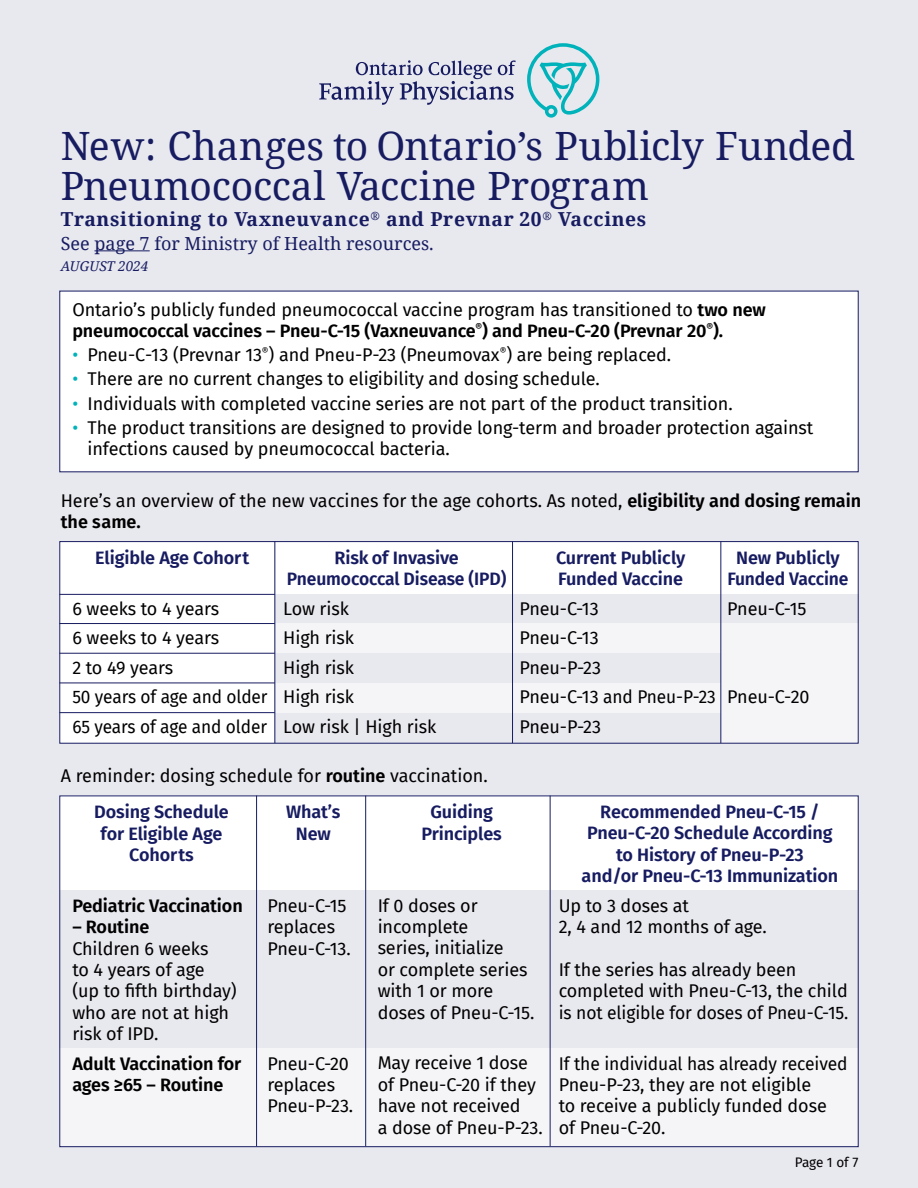
<style>
.page{position:relative;width:918px;height:1188px;background:#e8e8ef}
.page>*{position:absolute;margin:0;border:0;box-sizing:border-box;transform-origin:0 0}
.t1{font:39px/39.8px "Noto Serif";letter-spacing:-.005em;color:#171c61}
.t2{font:700 19.35px "Noto Serif";letter-spacing:.035em;color:#171c61}
.t3{font:18px/21.3px "Fira Sans";letter-spacing:-.005em;color:#000}
.t4{font:600 18px/21.3px "Fira Sans";letter-spacing:-.005em;color:#171c61;text-align:center}
.t5{font:600 18px/21.3px "Fira Sans";letter-spacing:-.005em;color:#000}
.t6{font:18px "Noto Serif";color:#171c61}
.t7{font:italic 13.5px "Noto Serif";color:#171c61}
.t8{font:13.5px "Fira Sans";letter-spacing:-.015em;color:#000}
.s1{font-weight:400}
.s2{color:#00b2ba}
.s3{font-weight:600}
.s4{font-weight:600;color:#171c61}
</style>
<div class="page">
<div style="left:60px;top:542px;width:214px;height:201px;background:#fff"></div>
<div style="left:59px;top:796px;width:799px;height:94px;background:#fff"></div>
<div style="left:59px;top:1048px;width:799px;height:99px;background:#f5f5f8"></div>
<svg style="left:319px;top:60px;width:197px;height:45px"></svg>
<svg style="left:527px;top:43px;width:72px;height:75px"></svg>
<div style="left:59px;top:291px;width:800px;height:181px;background:#fff"></div>
<div style="left:275px;top:624px;width:446px;height:29px;background:#f5f5f8"></div>
<div style="left:721px;top:624px;width:138px;height:120px;background:#f5f5f8"></div>
<div style="left:275px;top:541px;width:584px;height:53px;background:#fff"></div>
<div style="left:275px;top:683px;width:446px;height:29px;background:#f5f5f8"></div>
<div style="left:59px;top:541px;width:800px;height:203px;border:1px solid #171c61"></div>
<hr style="left:274px;top:541px;width:1px;height:202px;background:#171c61">
<hr style="left:512px;top:541px;width:1px;height:202px;background:#171c61">
<hr style="left:720px;top:541px;width:1px;height:202px;background:#171c61">
<hr style="left:550px;top:796px;width:1px;height:350px;background:#171c61">
<hr style="left:365px;top:796px;width:1px;height:350px;background:#171c61">
<hr style="left:256px;top:796px;width:1px;height:350px;background:#171c61">
<hr style="left:94px;top:250px;width:56px;height:1px;background:#171c61">
<hr style="left:59px;top:594px;width:216px;height:1px;background:#171c61">
<hr style="left:59px;top:623px;width:216px;height:1px;background:#171c61">
<hr style="left:59px;top:653px;width:216px;height:1px;background:#171c61">
<hr style="left:59px;top:683px;width:216px;height:1px;background:#171c61">
<hr style="left:59px;top:712px;width:216px;height:1px;background:#171c61">
<h1 class="t1" style="left:61px;top:130px;width:796px">New: Changes to Ontario’s Publicly Funded<br>Pneumococcal Vaccine Program</h1>
<p class="t2" style="left:61px;top:211px;width:587px">Transitioning to Vaxneuvance<sup>®</sup> and Prevnar 20<sup>®</sup> Vaccines</p>
<p class="t6" style="left:61px;top:236px;width:375px">See page 7 for Ministry of Health resources.</p>
<p class="t7" style="left:61px;top:258px;width:89px">AUGUST 2024</p>
<p class="t5" style="left:72px;top:299px;width:695px"><span class="s1">Ontario’s publicly funded pneumococcal vaccine program has transitioned to</span> two new pneumococcal vaccines – Pneu-C-15 (Vaxneuvance<sup>®</sup>) and Pneu-C-20 (Prevnar 20<sup>®</sup>).</p>
<p class="t3" style="left:72px;top:344px;width:600px"><span class="s2">•</span> Pneu-C-13 (Prevnar 13<sup>®</sup>) and Pneu-P-23 (Pneumovax<sup>®</sup>) are being replaced.</p>
<p class="t3" style="left:72px;top:369px;width:529px"><span class="s2">•</span> There are no current changes to eligibility and dosing schedule.</p>
<p class="t3" style="left:72px;top:393px;width:662px"><span class="s2">•</span> Individuals with completed vaccine series are not part of the product transition.</p>
<p class="t3" style="left:87px;top:417px;width:727px;text-indent:-15px"><span class="s2">•</span> The product transitions are designed to provide long-term and broader protection against infections caused by pneumococcal bacteria.</p>
<p class="t3" style="left:61px;top:490px;width:802px;line-height:21.8px">Here’s an overview of the new vaccines for the age cohorts. As noted, <span class="s3">eligibility and dosing remain the same.</span></p>
<p class="t4" style="left:95px;top:547px;width:156px">Eligible Age Cohort</p>
<p class="t3" style="left:72px;top:594px;width:197px;line-height:29.4px">6 weeks to 4 years<br>6 weeks to 4 years<br>2 to 49 years<br>50 years of age and older<br>65 years of age and older</p>
<p class="t4" style="left:556px;top:547px;width:131px;text-align:left">Current Publicly<br>Funded Vaccine</p>
<p class="t3" style="left:519px;top:594px;width:198px;line-height:29.5px">Pneu-C-13<br>Pneu-C-13<br>Pneu-P-23<br>Pneu-C-13 and Pneu-P-23<br>Pneu-P-23</p>
<p class="t4" style="left:287px;top:547px;width:221px">Risk of Invasive<br>Pneumococcal Disease (IPD)</p>
<p class="t3" style="left:283px;top:594px;width:155px;line-height:29.4px">Low risk<br>High risk<br>High risk<br>High risk<br>Low risk | High risk</p>
<p class="t4" style="left:727px;top:547px;width:123px">New Publicly<br>Funded Vaccine</p>
<p class="t3" style="left:727px;top:598px;width:81px">Pneu-C-15</p>
<p class="t3" style="left:727px;top:686px;width:84px">Pneu-C-20</p>
<p class="t3" style="left:94px;top:757px;width:395px;line-height:36.8px;text-indent:-33px">A reminder: dosing schedule for <span class="s3">routine</span> vaccination.<br><span class="s4">Dosing Schedule</span></p>
<p class="t4" style="left:101px;top:823px;width:123px">for Eligible Age<br>Cohorts</p>
<p class="t5" style="left:72px;top:895px;width:172px">Pediatric Vaccination</p>
<p class="t5" style="left:72px;top:916px;width:78px">– Routine</p>
<p class="t3" style="left:72px;top:938px;width:166px">Children 6 weeks<br>to 4 years of age<br>(up to fifth birthday) who are not at high risk of IPD.</p>
<p class="t5" style="left:72px;top:1053px;width:170px">Adult Vaccination for ages ≥65 – Routine</p>
<p class="t4" style="left:421px;top:801px;width:82px">Guiding<br>Principles</p>
<p class="t4" style="left:286px;top:801px;width:56px">What’s<br>New</p>
<p class="t3" style="left:378px;top:895px;width:158px">If 0 doses or incomplete<br>series, initialize<br>or complete series with 1 or more doses of Pneu-C-15.</p>
<p class="t3" style="left:378px;top:1052px;width:167px">May receive 1 dose of Pneu-C-20 if they have not received<br>a dose of Pneu-P-23.</p>
<p class="t3" style="left:267px;top:895px;width:85px">Pneu-C-15 replaces<br>Pneu-C-13.</p>
<p class="t3" style="left:267px;top:1053px;width:87px">Pneu-C-20 replaces<br>Pneu-P-23.</p>
<p class="t4" style="left:582px;top:801px;width:258px">Recommended Pneu-C-15 /<br>Pneu-C-20 Schedule According to History of Pneu-P-23<br>and/or Pneu-C-13 Immunization</p>
<p class="t3" style="left:559px;top:895px;width:210px">Up to 3 doses at<br>2, 4 and 12 months of age.</p>
<p class="t3" style="left:559px;top:959px;width:291px">If the series has already been completed with Pneu-C-13, the child is not eligible for doses of Pneu-C-15.</p>
<p class="t3" style="left:559px;top:1053px;width:290px">If the individual has already received<br>Pneu-P-23, they are not eligible<br>to receive a publicly funded dose of Pneu-C-20.</p>
<p class="t8" style="left:795px;top:1153px;width:65px">Page 1 of 7</p>
</div>
